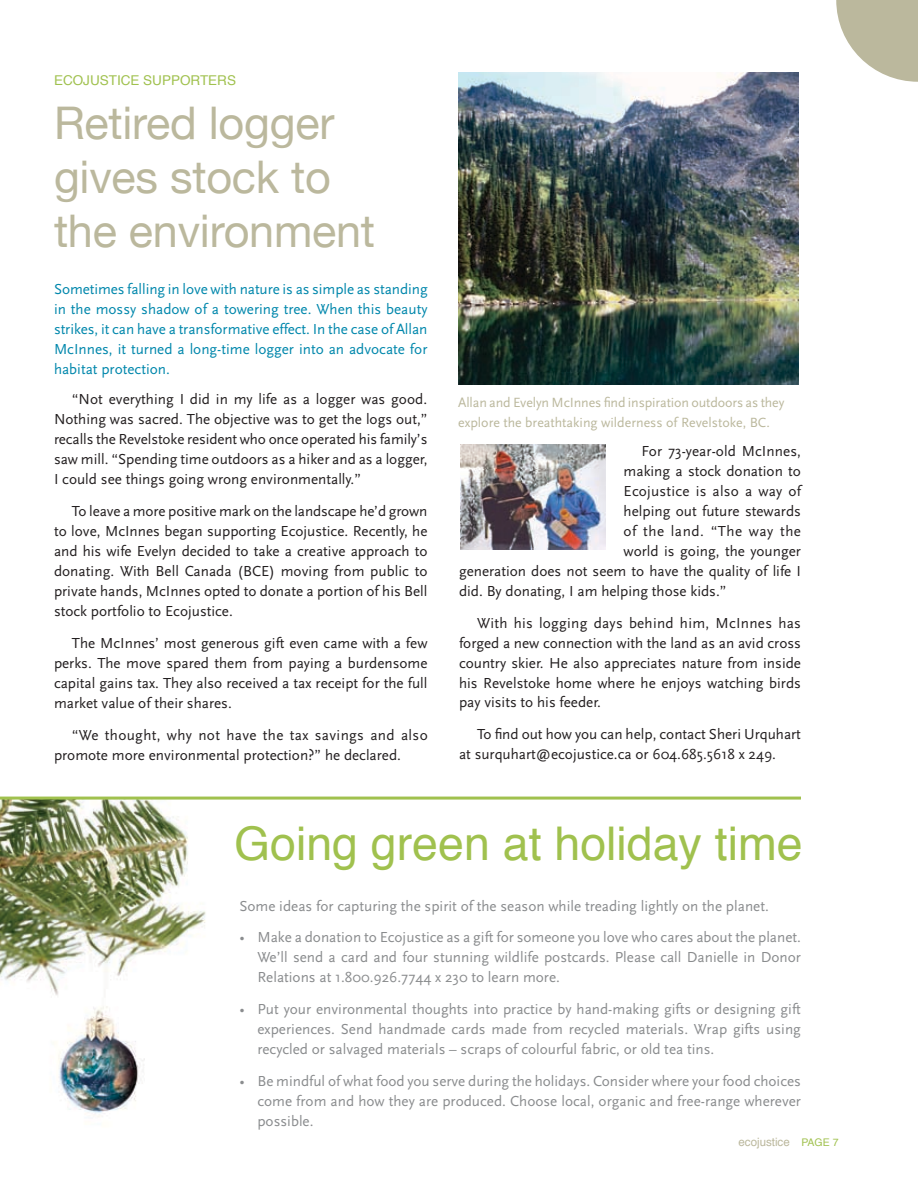
<style>
.page{position:relative;width:918px;height:1188px;background:#fff}
.page>*{position:absolute;margin:0;border:0;box-sizing:border-box;transform-origin:0 0}
.t1{font:46.5px "Helvetica";color:#a0c14e}
.t2{font:45px/54px "Helvetica Neue";letter-spacing:-.005em;color:#bbb89d}
.t3{font:15.15px/20px "Scala Sans";color:#231f20;text-align:justify}
.t4{font:15.15px/20px "Scala Sans";color:#8a8c8e;text-align:justify}
.t5{font:15.15px/20px "Scala Sans";color:#0087ac;text-align:justify}
.t6{font:15.15px "Scala Sans";letter-spacing:.035em;color:#231f20}
.t7{font:13.95px/20px "Scala Sans";letter-spacing:-.01em;color:#bbb89d}
.t8{font:13.5px "Helvetica";color:#a0c14e}
.t9{font:11.55px "Helvetica";color:#bbb89d}
.s1{font-size:10.5px;color:#a0c14e}
</style>
<div class="page">
<svg style="left:836px;top:0;width:82px;height:82px"></svg>
<img style="left:0;top:800px;width:206px;height:317px">
<hr style="left:0;top:797px;width:801px;height:3px;background:#a0c14e">
<img style="left:459px;top:72px;width:340px;height:313px">
<img style="left:460px;top:445px;width:146px;height:105px">
<p class="t8" style="left:54px;top:70px;width:45px">ECOJUSTI</p>
<p class="t8" style="left:121px;top:70px;width:70px">CE SUPPORTERS</p>
<h2 class="t2" style="left:54px;top:96px;width:323px">Retired logger gives stock to the environment</h2>
<p class="t5" style="left:54px;top:279px;width:375px">Sometimes falling in love with nature is as simple as standing in the mossy shadow of a towering tree. When this beauty strikes, it can have a transformative effect. In the case of Allan McInnes, it turned a long-time logger into an advocate for habitat protection.</p>
<p class="t3" style="left:54px;top:390px;width:375px;text-indent:18px">“Not everything I did in my life as a logger was good.<br>Nothing was sacred. The objective was to get the logs out,” recalls the Revelstoke resident who once operated his family’s saw mill. “Spending time outdoors as a hiker and as a logger, I could see things going wrong environmentally.”</p>
<p class="t3" style="left:54px;top:502px;width:375px;text-indent:18px">To leave a more positive mark on the landscape he’d grown to love, McInnes began supporting Ecojustice. Recently, he and his wife Evelyn decided to take a creative approach to donating. With Bell Canada (BCE) moving from public to private hands, McInnes opted to donate a portion of his Bell stock portfolio to Ecojustice.</p>
<p class="t3" style="left:54px;top:633px;width:375px;text-indent:18px">The McInnes’ most generous gift even came with a few perks. The move spared them from paying a burdensome capital gains tax. They also received a tax receipt for the full market value of their shares.</p>
<p class="t3" style="left:54px;top:725px;width:375px;text-indent:18px">“We thought, why not have the tax savings and also promote more environmental protection?” he declared.</p>
<p class="t7" style="left:458px;top:393px;width:328px">Allan and Evelyn McInnes find inspiration outdoors as they explore the breathtaking wilderness of Revelstoke, BC.</p>
<p class="t3" style="left:642px;top:441px;width:161px">For 73-year-old McInnes,</p>
<p class="t3" style="left:624px;top:461px;width:179px">making a stock donation to</p>
<p class="t3" style="left:624px;top:481px;width:179px">Ecojustice is also a way of</p>
<p class="t3" style="left:624px;top:501px;width:179px">helping out future stewards</p>
<p class="t6" style="left:624px;top:523px;width:179px">of the land. “The way the</p>
<p class="t3" style="left:624px;top:541px;width:179px">world is going, the younger</p>
<p class="t3" style="left:459px;top:561px;width:344px">generation does not seem to have the quality of life I</p>
<p class="t3" style="left:459px;top:581px;width:269px">did. By donating, I am helping those kids.”</p>
<p class="t3" style="left:459px;top:613px;width:344px;text-indent:18px">With his logging days behind him, McInnes has forged a new connection with the land as an avid cross country skier. H e also appreciates nature from inside his Revelstoke home where he enjoys watching birds pay visits to his feeder.</p>
<p class="t3" style="left:459px;top:725px;width:343px;text-indent:18px">To find out how you can help, contact Sheri Urquhart at surquhart@ecojustice.ca or 604.685.5618 x 249.</p>
<h1 class="t1" style="left:234px;top:808px;width:570px">Going green at holiday time</h1>
<p class="t4" style="left:239px;top:896px;width:531px">Some ideas for capturing the spirit of the season while treading lightly on the planet.</p>
<p class="t4" style="left:257px;top:928px;width:545px;text-indent:-18px">• Make a donation to Ecojustice as a gift for someone you love who cares about the planet.<br>We’ll send a card and four stunning wildlife postcards. Please call Danielle in Donor Relations at 1.800.926.7744 x 230 to learn more.</p>
<p class="t4" style="left:257px;top:1000px;width:545px;text-indent:-18px">• Put your environmental thoughts into practice by hand-making gifts or designing gift experiences. Send handmade cards made from recycled materials. Wrap gifts using recycled or salvaged materials – scraps of colourful fabric, or old tea tins.</p>
<p class="t4" style="left:257px;top:1072px;width:545px;text-indent:-18px">• Be mindful of what food you serve during the holidays. Consider where your food choices come from and how they are produced. Choose local, organic and free-range wherever possible.</p>
<p class="t9" style="left:739px;top:1133px;width:102px">ecojustice <span class="s1">Page 7</span></p>
</div>
